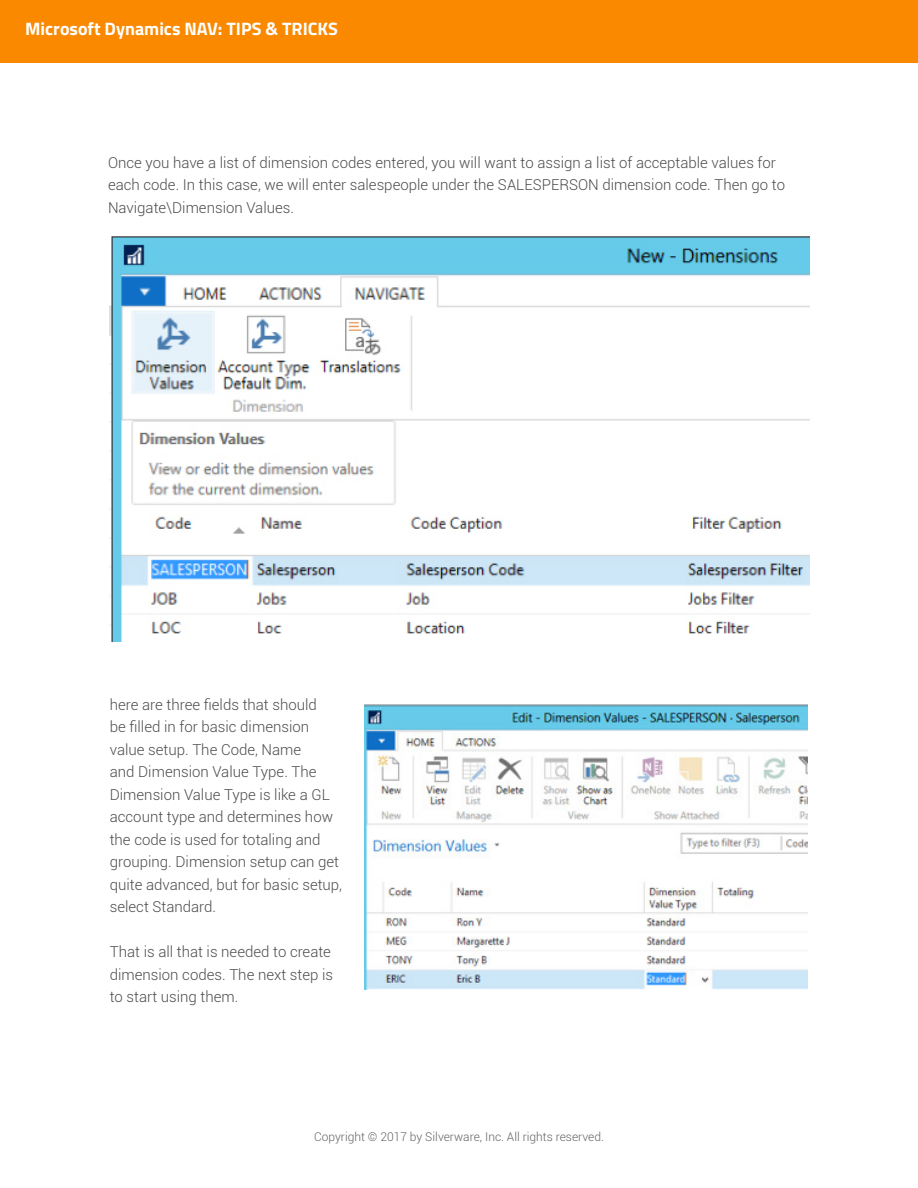
<style>
.page{position:relative;width:918px;height:1188px;background:#fff}
.page>*{position:absolute;margin:0;border:0;box-sizing:border-box;transform-origin:0 0}
.t1{font:700 18px "Titillium";color:#fff}
.t2{font:300 15px/22.5px "Roboto";color:#4b4c4d}
.t3{font:300 12px "Roboto";color:#636366}
</style>
<div class="page">
<div style="left:0;top:0;width:918px;height:62px;background:#fa8900"></div>
<img style="left:110px;top:236px;width:699px;height:405px">
<img style="left:364px;top:704px;width:444px;height:286px">
<p class="t1" style="left:25px;top:15px;width:314px">Microsoft Dynamics NAV: TIPS &amp; TRICKS</p>
<p class="t2" style="left:108px;top:151px;width:679px">Once you have a list of dimension codes entered, you will want to assign a list of acceptable values for each code. In this case, we will enter salespeople under the SALESPERSON dimension code. Then go to<br>Navigate\Dimension Values.</p>
<p class="t2" style="left:110px;top:693px;width:234px">here are three fields that should<br>be filled in for basic dimension value setup. The Code, Name<br>and Dimension Value Type. The<br>Dimension Value Type is like a GL account type and determines how the code is used for totaling and grouping. Dimension setup can get quite advanced, but for basic setup, select Standard.</p>
<p class="t2" style="left:110px;top:940px;width:225px">That is all that is needed to create dimension codes. The next step is to start using them.</p>
<p class="t3" style="left:314px;top:1129px;width:291px">Copyright © 2017 by Silverware, Inc. All rights reserved.</p>
</div>
